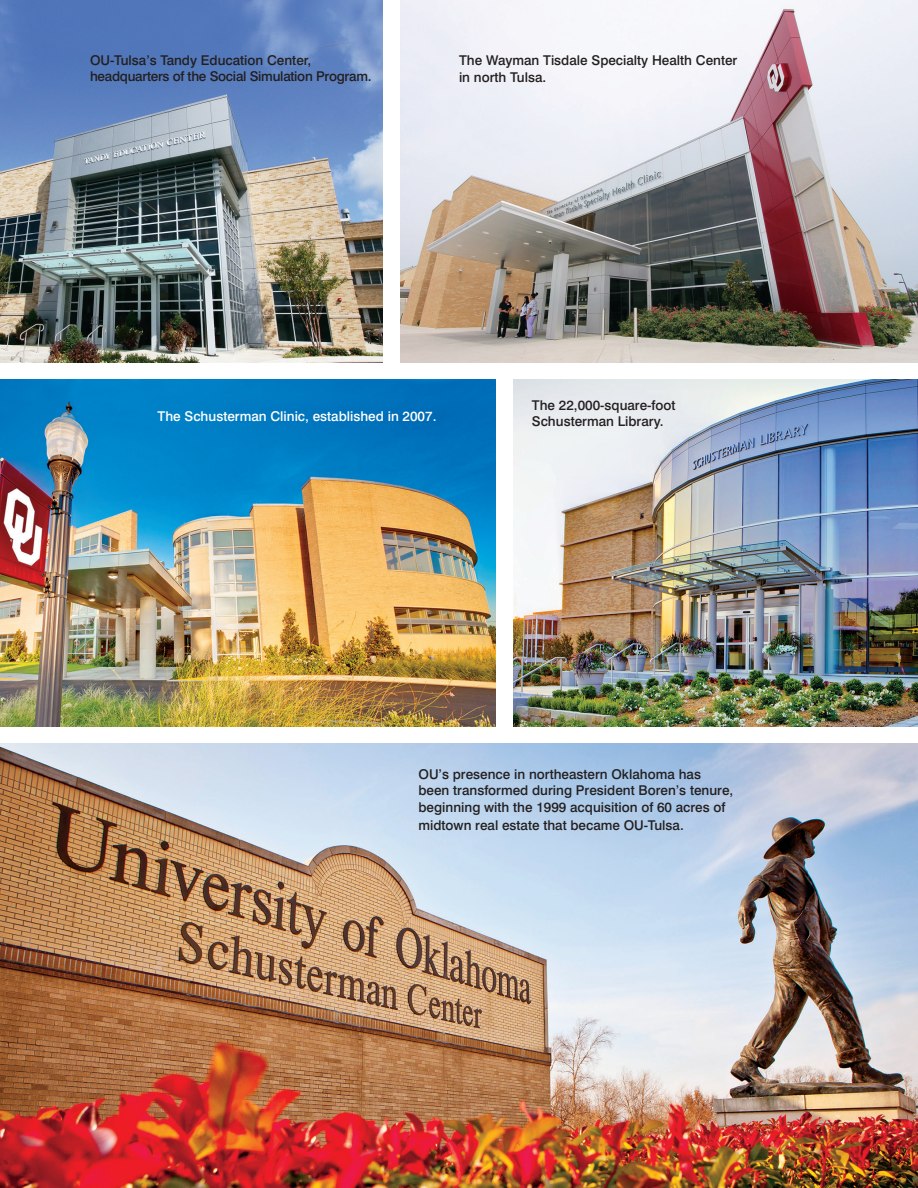
<style>
.page{position:relative;width:918px;height:1188px;background:#fff}
.page>*{position:absolute;margin:0;border:0;box-sizing:border-box;transform-origin:0 0}
.Cutline{font:500 13.5px/16.5px "Swiss 721 BT";color:#231f20}
.Cutline-2{font:500 13.5px "Swiss 721 BT";letter-spacing:-.02em;color:#231f20}
.Cutline-3{font:500 13.5px "Swiss 721 BT";color:#fff}
</style>
<div class="page">
<img style="left:0;top:0;width:382px;height:362px">
<img style="left:0;top:743px;width:918px;height:445px">
<img style="left:400px;top:0;width:518px;height:362px">
<img style="left:513px;top:380px;width:405px;height:346px">
<img style="left:0;top:380px;width:495px;height:347px">
<p class="Cutline" style="left:90px;top:52px;width:223px">OU-Tulsa’s Tandy Education Center,</p>
<p class="Cutline-2" style="left:90px;top:68px;width:283px">headquarters of the Social Simulation Program.</p>
<p class="Cutline" style="left:459px;top:52px;width:280px">The Wayman Tisdale Specialty Health Center in north Tulsa.</p>
<p class="Cutline-3" style="left:158px;top:408px;width:280px">The Schusterman Clinic, established in 2007.</p>
<p class="Cutline" style="left:532px;top:396px;width:145px">The 22,000-square-foot<br>Schusterman Library.</p>
<p class="Cutline" style="left:418px;top:765px;width:316px">OU’s presence in northeastern Oklahoma has been transformed during President Boren’s tenure, beginning with the 1999 acquisition of 60 acres of</p>
<p class="Cutline" style="left:418px;top:816px;width:267px">midtown real estate that became OU-Tulsa.</p>
</div>
